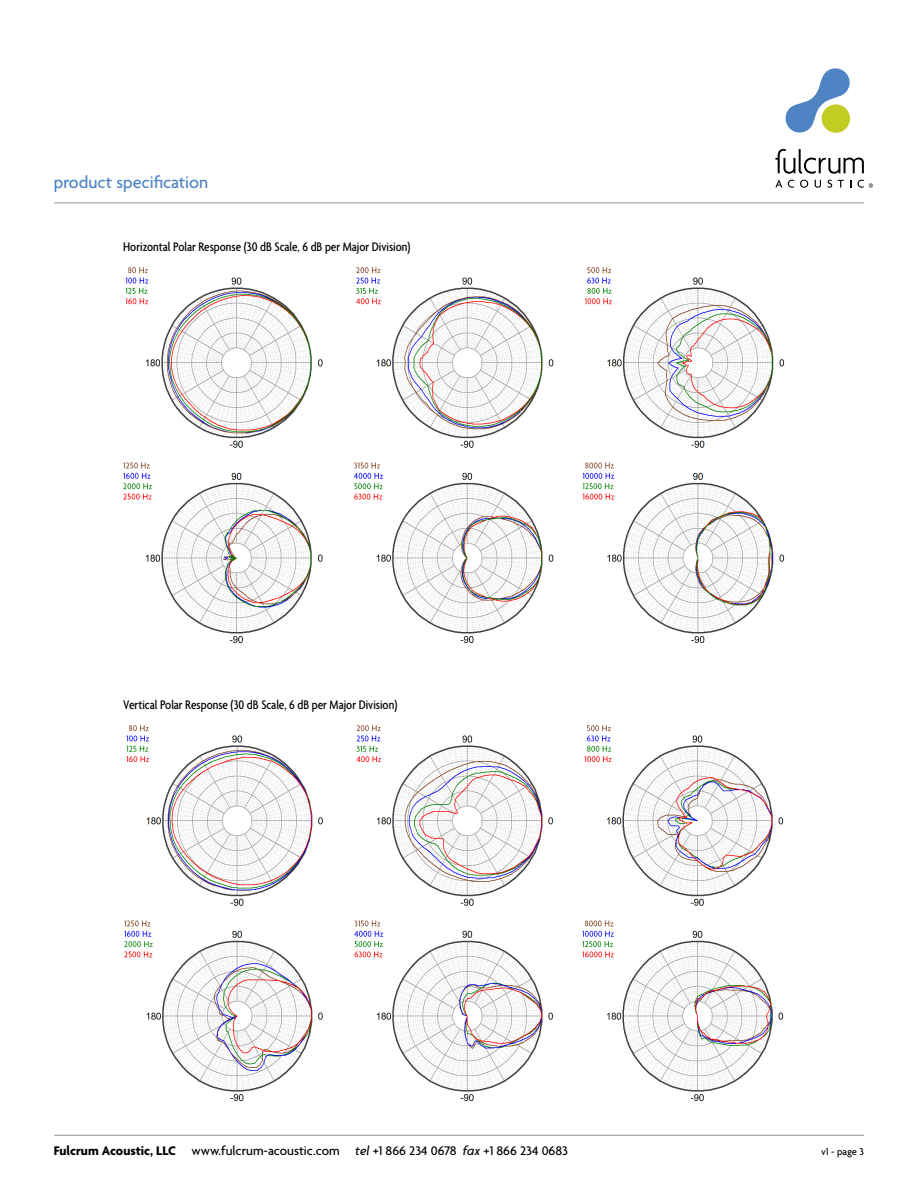
<style>
.page{position:relative;width:918px;height:1188px;background:#fff}
.page>*{position:absolute;margin:0;border:0;box-sizing:border-box;transform-origin:0 0}
.t1{font:500 18px "Agenda";color:#4e84c4}
.t2{font:500 condensed 13.5px "Agenda";color:#000}
.t3{font:500 13.5px "Agenda";color:#000}
.t4{font:500 10.5px "Agenda";letter-spacing:-.005em;color:#000}
.s1{font-weight:700}
.s2{font-style:italic}
</style>
<div class="page">
<img style="left:123px;top:267px;width:662px;height:377px">
<img style="left:124px;top:725px;width:660px;height:377px">
<hr style="left:54px;top:1135px;width:810px;height:1px;background:#939598">
<hr style="left:54px;top:203px;width:810px;height:1px;background:#939598">
<svg style="left:785px;top:68px;width:65px;height:65px"></svg>
<svg style="left:775px;top:149px;width:89px;height:25px"></svg>
<svg style="left:775px;top:180px;width:7px;height:8px"></svg>
<svg style="left:788px;top:180px;width:6px;height:8px"></svg>
<svg style="left:800px;top:180px;width:8px;height:8px"></svg>
<svg style="left:815px;top:180px;width:6px;height:8px"></svg>
<svg style="left:827px;top:180px;width:5px;height:8px"></svg>
<svg style="left:838px;top:180px;width:6px;height:8px"></svg>
<svg style="left:858px;top:180px;width:15px;height:8px"></svg>
<h1 class="t1" style="left:54px;top:176px;width:156px">product specification</h1>
<p class="t2" style="left:123px;top:241px;width:289px">Horizontal Polar Response (30 dB Scale, 6 dB per Major Division)</p>
<p class="t2" style="left:123px;top:700px;width:276px">Vertical Polar Response (30 dB Scale, 6 dB per Major Division)</p>
<p class="t3" style="left:54px;top:1145px;width:515px"><span class="s1">Fulcrum Acoustic, LLC</span> www.fulcrum-acoustic.com <span class="s2">tel</span> +1 866 234 0678 <span class="s2">fax</span> +1 866 234 0683</p>
<p class="t4" style="left:821px;top:1148px;width:44px">v1 - page 3</p>
</div>
